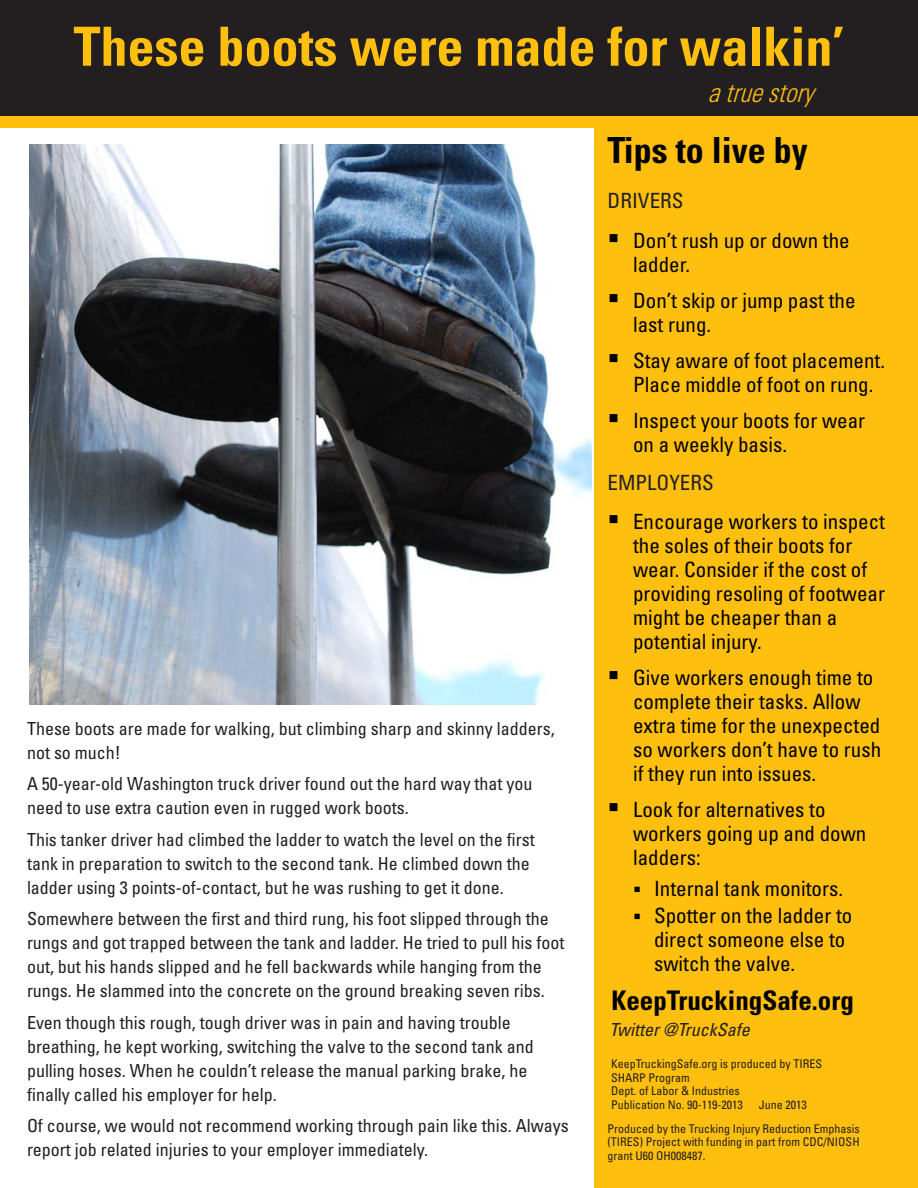
<style>
.page{position:relative;width:918px;height:1188px;background:#fff}
.page>*{position:absolute;margin:0;border:0;box-sizing:border-box;transform-origin:0 0}
.t1{font:700 condensed 54px "Univers LT Std";color:#ffbf0f}
.Sub_header{font:700 condensed 36px "Univers LT Std";color:#000}
.Sub_header-2{font:700 condensed 27px "Univers LT Std";color:#000}
.true_story{font:italic 300 condensed 27px "Univers LT Std";color:#ffbf0f;scale:.95 1}
.t2{font:condensed 21px/24px "Univers LT Std";color:#000}
.Body{font:condensed 21px "Univers LT Std";color:#231f20}
.Body-2{font:condensed 18px/24px "Univers LT Std";color:#231f20}
.body_2{font:italic condensed 18px "Univers LT Std";color:#231f20}
.Address{font:condensed 12px/13.5px "Univers LT Std";color:#231f20;text-align:justify}
</style>
<div class="page">
<div style="left:0;top:0;width:918px;height:128px;background:#ffbf0f"></div>
<div style="left:594px;top:115px;width:324px;height:1073px;background:#ffbf0f"></div>
<img style="left:30px;top:144px;width:561px;height:560px">
<div style="left:0;top:0;width:918px;height:115px;background:#231f20"></div>
<p class="t1" style="left:74px;top:13px;width:772px">These boots were made for walkin’</p>
<p class="true_story" style="left:708px;top:77px;width:112px">a true story</p>
<p class="Body-2" style="left:27px;top:716px;width:529px">These boots are made for walking, but climbing sharp and skinny ladders, not so much!</p>
<p class="Body-2" style="left:27px;top:772px;width:507px">A 50-year-old Washington truck driver found out the hard way that you need to use extra caution even in rugged work boots.</p>
<p class="Body-2" style="left:27px;top:827px;width:509px">This tanker driver had climbed the ladder to watch the level on the first tank in preparation to switch to the second tank. He climbed down the ladder using 3 points-of-contact, but he was rushing to get it done.</p>
<p class="Body-2" style="left:27px;top:907px;width:539px">Somewhere between the first and third rung, his foot slipped through the rungs and got trapped between the tank and ladder. He tried to pull his foot out, but his hands slipped and he fell backwards while hanging from the rungs. He slammed into the concrete on the ground breaking seven ribs.</p>
<p class="Body-2" style="left:27px;top:1010px;width:508px">Even though this rough, tough driver was in pain and having trouble breathing, he kept working, switching the valve to the second tank and pulling hoses. When he couldn’t release the manual parking brake, he finally called his employer for help.</p>
<p class="Body-2" style="left:27px;top:1114px;width:543px">Of course, we would not recommend working through pain like this. Always report job related injuries to your employer immediately.</p>
<p class="Sub_header" style="left:608px;top:128px;width:202px">Tips to live by</p>
<p class="Body" style="left:608px;top:187px;width:77px">DRIVERS</p>
<p class="t2" style="left:633px;top:229px;width:218px">Don’t rush up or down the ladder.</p>
<p class="t2" style="left:633px;top:289px;width:224px">Don’t skip or jump past the last rung.</p>
<p class="t2" style="left:633px;top:349px;width:253px">Stay aware of foot placement.<br>Place middle of foot on rung.</p>
<p class="t2" style="left:633px;top:409px;width:234px">Inspect your boots for wear on a weekly basis.</p>
<p class="Body" style="left:608px;top:469px;width:108px">EMPLOYERS</p>
<p class="t2" style="left:633px;top:509px;width:253px">Encourage workers to inspect the soles of their boots for wear. Consider if the cost of providing resoling of footwear might be cheaper than a potential injury.</p>
<p class="t2" style="left:633px;top:665px;width:250px">Give workers enough time to complete their tasks. Allow extra time for the unexpected so workers don’t have to rush if they run into issues.</p>
<p class="t2" style="left:633px;top:797px;width:235px">Look for alternatives to workers going up and down ladders:</p>
<p class="t2" style="left:654px;top:877px;width:190px">Internal tank monitors.</p>
<p class="t2" style="left:654px;top:904px;width:200px">Spotter on the ladder to direct someone else to switch the valve.</p>
<p class="Sub_header-2" style="left:611px;top:984px;width:244px">KeepTruckingSafe.org</p>
<p class="body_2" style="left:610px;top:1018px;width:142px">Twitter @TruckSafe</p>
<p class="Address" style="left:611px;top:1057px;width:213px">KeepTruckingSafe.org is produced by TIRES</p>
<p class="Address" style="left:611px;top:1071px;width:80px">SHARP Program</p>
<p class="Address" style="left:611px;top:1084px;width:130px">Dept. of Labor &amp; Industries</p>
<p class="Address" style="left:611px;top:1098px;width:133px">Publication No. 90-119-2013</p>
<p class="Address" style="left:759px;top:1098px;width:49px">June 2013</p>
<p class="Address" style="left:608px;top:1122px;width:254px">Produced by the Trucking Injury Reduction Emphasis (TIRES) Project with funding in part from CDC/NIOSH grant U60 OH008487.</p>
</div>
